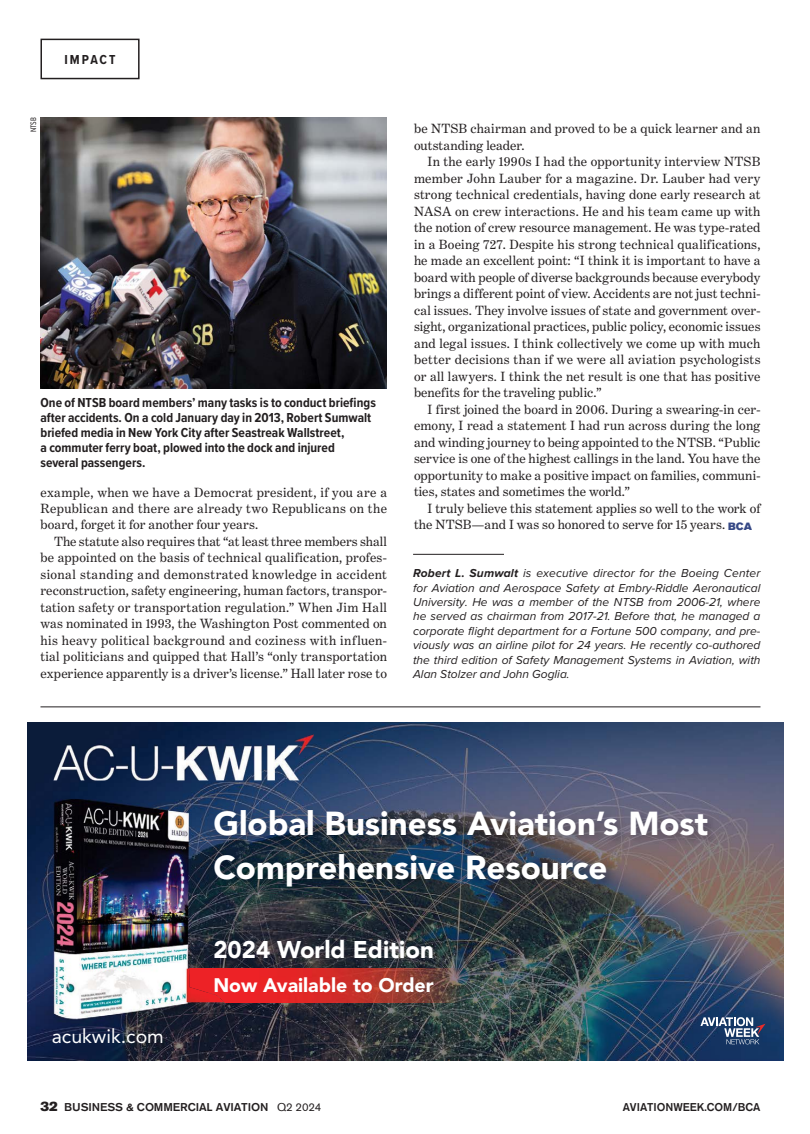
<style>
.page{position:relative;width:810px;height:1134px;background:#fff}
.page>*{position:absolute;margin:0;border:0;box-sizing:border-box;transform-origin:0 0}
.t1{font:900 33px/43.5px "Avenir LT Std";color:#fff}
.t2{font:900 24px "Avenir LT Std";color:#fff}
.t3{font:900 19.5px "Avenir LT Std";color:#fff}
.t4{font:19.5px "Avenir LT Std";color:#fff}
.t5{font:13.5px/16.5px "Benton Modern Two";letter-spacing:.005em;color:#231f20;text-align:justify}
.t6{font:700 13.5px/15px "Proxima Nova Cond";color:#231f20}
.t7{font:italic 12px/14.4px "Proxima Nova";color:#231f20;text-align:justify}
.t8{font:500 11.25px "Akzidenz Grotesk BE";letter-spacing:-.01em;color:#231f20;scale:1.05 1}
.t9{font:500 11.25px "Akzidenz Grotesk BE";letter-spacing:-.01em;color:#231f20}
.t10{font:8.25px "Proxima Nova Cond";color:#231f20;scale:.9 1}
.s1{font-family:"Akzidenz Grotesk BE Super";font-size:10.5px;color:#364986}
.s2{font-weight:700}
.s3{font-family:"Akzidenz Grotesk BE Super";font-weight:400;font-size:13.5px}
.s4{font-weight:400}
</style>
<div class="page">
<div style="left:40px;top:39px;width:100px;height:40px;border:2px solid #231f20"></div>
<img style="left:40px;top:117px;width:347px;height:272px">
<hr style="left:413px;top:554px;width:91px;height:1px;background:#231f20">
<hr style="left:40px;top:706px;width:720px;height:1px;background:#231f20">
<img style="left:28px;top:723px;width:756px;height:337px">
<img style="left:224px;top:969px;width:280px;height:33px">
<img style="left:265px;top:744px;width:35px;height:37px">
<img style="left:54px;top:744px;width:29px;height:37px">
<img style="left:83px;top:743px;width:128px;height:38px">
<img style="left:294px;top:734px;width:20px;height:23px">
<img style="left:28px;top:799px;width:196px;height:228px">
<img style="left:183px;top:969px;width:41px;height:33px">
<img style="left:210px;top:806px;width:509px;height:91px">
<svg style="left:700px;top:1017px;width:66px;height:27px;background:#52688a"></svg>
<p class="t10" style="left:27px;top:132px;width:19px;rotate:-90deg">NTSB</p>
<p class="t6" style="left:64px;top:51px;width:53px">IMPACT</p>
<p class="t6" style="left:40px;top:394px;width:337px">One of NTSB board members’ many tasks is to conduct briefings after accidents. On a cold January day in 2013, Robert Sumwalt briefed media in New York City after Seastreak Wallstreet,<br>a commuter ferry boat, plowed into the dock and injured several passengers.</p>
<p class="t5" style="left:40px;top:484px;width:348px">example, when we have a Democrat president, if you are a Republican and there are already two Republicans on the board, forget it for another four years.</p>
<p class="t5" style="left:40px;top:533px;width:348px;text-indent:14px">The statute also requires that “at least three members shall be appointed on the basis of technical qualification, profes&shy;sional standing and demonstrated knowledge in accident reconstruction, safety engineering, human factors, transpor&shy;tation safety or transportation regulation.” When Jim Hall was nominated in 1993, the Washington Post commented on his heavy political background and coziness with influen&shy;tial politicians and quipped that Hall’s “only transportation experience apparently is a driver’s license.” Hall later rose to</p>
<p class="t5" style="left:414px;top:121px;width:348px">be NTSB chairman and proved to be a quick learner and an outstanding leader.</p>
<p class="t5" style="left:414px;top:154px;width:348px;text-indent:14px">In the early 1990s I had the opportunity interview NTSB member John Lauber for a magazine. Dr. Lauber had very strong technical credentials, having done early research at NASA on crew interactions. He and his team came up with the notion of crew resource management. He was type-rated in a Boeing 727. Despite his strong technical qualifications, he made an excellent point: “I think it is important to have a board with people of diverse backgrounds because everybody brings a different point of view. Accidents are not just techni&shy;cal issues. They involve issues of state and government over&shy;sight, organizational practices, public policy, economic issues and legal issues. I think collectively we come up with much better decisions than if we were all aviation psychologists or all lawyers. I think the net result is one that has positive benefits for the traveling public.”</p>
<p class="t5" style="left:414px;top:401px;width:348px;text-indent:14px">I first joined the board in 2006. During a swearing-in cer&shy;emony, I read a statement I had run across during the long and winding journey to being appointed to the NTSB. “Public service is one of the highest callings in the land. You have the opportunity to make a positive impact on families, communi&shy;ties, states and sometimes the world.”</p>
<p class="t5" style="left:414px;top:500px;width:348px;text-indent:14px">I truly believe this statement applies so well to the work of the NTSB—and I was so honored to serve for 15 years. <span class="s1">BCA</span></p>
<p class="t7" style="left:413px;top:565px;width:349px"><span class="s2">Robert L. Sumwalt</span> is executive director for the Boeing Center for Aviation and Aerospace Safety at Embry-Riddle Aeronautical University. He was a member of the NTSB from 2006-21, where he served as chairman from 2017-21. Before that, he managed a corporate flight department for a Fortune 500 company, and pre&shy;viously was an airline pilot for 24 years. He recently co-authored the third edition of Safety Management Systems in Aviation, with Alan Stolzer and John Goglia.</p>
<h1 class="t1" style="left:213px;top:805px;width:496px">Global Business Aviation’s Most<br>Comprehensive Resource</h1>
<h2 class="t2" style="left:213px;top:939px;width:222px">2024 World Edition</h2>
<h3 class="t4" style="left:52px;top:1025px;width:114px">acukwik.com</h3>
<h3 class="t3" style="left:213px;top:977px;width:222px">Now Available to Order</h3>
<p class="t8" style="left:40px;top:1100px;width:269px"><span class="s3">32</span> BUSINESS &amp; COMMERCIAL AVIATION <span class="s4">Q2 2024</span></p>
<p class="t9" style="left:623px;top:1100px;width:139px">AVIATIONWEEK.COM/BCA</p>
</div>
